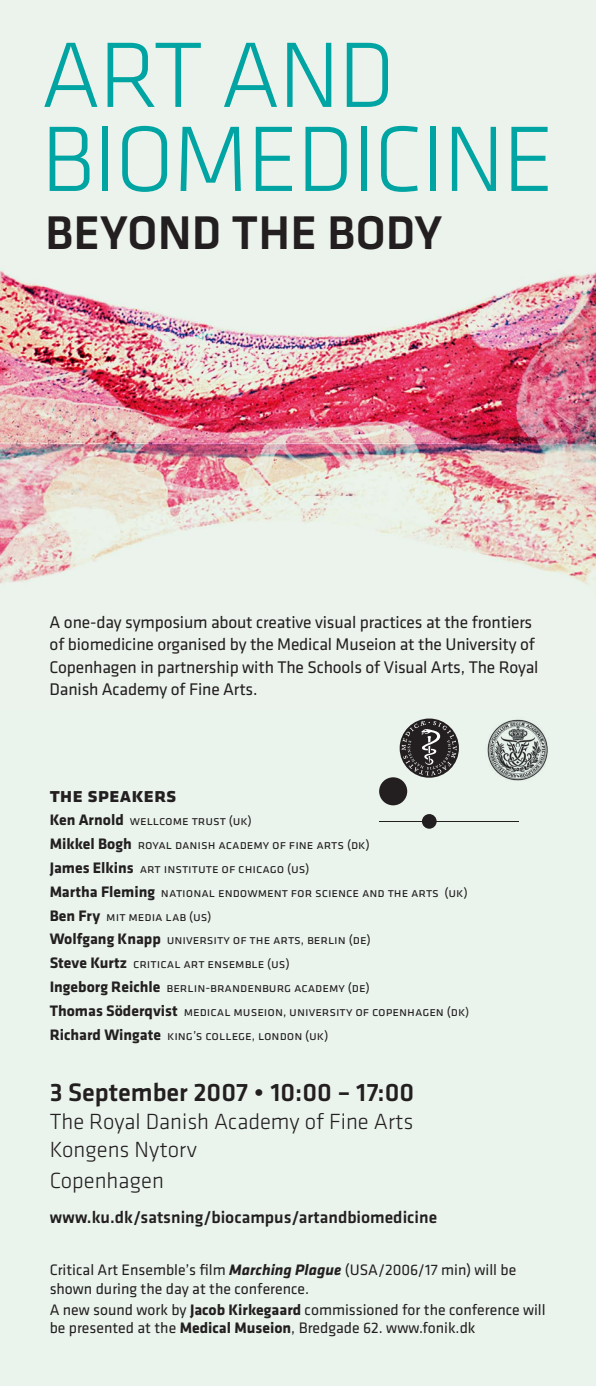
<style>
.page{position:relative;width:596px;height:1386px;background:#fff}
.page>*{position:absolute;margin:0;border:0;box-sizing:border-box;transform-origin:0 0}
.t1{font:300 96.25px/84px "Klavika";letter-spacing:-.02em;color:#00a4a2}
.t2{font:500 49px "Klavika";color:#231f20}
.t3{font:500 26.25px "Klavika";color:#231f20}
.t4{font:300 22.75px/28px "Klavika";color:#231f20}
.t5{font:700 21px "Klavika";color:#231f20}
.t6{font:17.5px/22.4px "Klavika";letter-spacing:-.01em;color:#231f20}
.t7{font:500 17.5px "Klavika";color:#231f20}
.t8{font:15.75px/18.2px "Klavika";color:#231f20}
.t9{font:13.12px/23.8px "Klavika";color:#231f20}
.s1{font-weight:700;font-size:15.75px}
.s2{font-size:12.25px}
.s3{font-weight:700;font-style:italic}
.s4{font-weight:700}
</style>
<div class="page">
<img style="left:0;top:0;width:595px;height:714px">
<div style="left:0;top:714px;width:595px;height:672px;background:#eaf4ed"></div>
<svg style="left:399px;top:719px;width:59px;height:59px"></svg>
<div style="left:379px;top:777px;width:28px;height:28px;background:#231f20;border-radius:50%"></div>
<div style="left:421px;top:814px;width:15px;height:15px;background:#231f20;border-radius:50%"></div>
<hr style="left:379px;top:821px;width:139px;height:1px;background:#231f20">
<svg style="left:401px;top:721px;width:55px;height:54px;background:#575655"></svg>
<img style="left:485px;top:718px;width:64px;height:64px">
<h1 class="t1" style="left:41px;top:35px;width:514px">ART AND<br>BIOMEDICINE</h1>
<h2 class="t2" style="left:45px;top:206px;width:398px">BEYOND THE BODY</h2>
<h3 class="t6" style="left:50px;top:611px;width:490px">A one-day symposium about creative visual practices at the frontiers of biomedicine organised by the Medical Museion at the University of Copenhagen in partnership with The Schools of Visual Arts, The Royal Danish Academy of Fine Arts.</h3>
<h3 class="t5" style="left:50px;top:783px;width:128px">the speakers</h3>
<p class="t9" style="left:50px;top:809px;width:420px"><span class="s1">Ken Arnold</span> wellcome trust (uk)<br><span class="s1">Mikkel Bogh</span> royal danish academy of fine arts (dk)<br><span class="s1">James Elkins</span> art institute of chicago (us)<br><span class="s1">Martha Fleming</span> national endowment for science and the arts (uk)<br><span class="s1">Ben Fry</span> mit media lab (us)<br><span class="s1">Wolfgang Knapp</span> university of the arts, berlin (de)<br><span class="s1">Steve Kurtz</span> critical art ensemble (us)<br><span class="s1">Ingeborg Reichle</span> berlin-brandenburg academy (de)<br><span class="s1">Thomas Söderqvist</span> medical museion, university of copenhagen (dk<span class="s2">)<br></span><span class="s1">Richard Wingate</span> king’s college, london (uk)</p>
<h3 class="t3" style="left:50px;top:1078px;width:366px">3 September 2007 • 10:00 – 17:00</h3>
<h3 class="t4" style="left:50px;top:1108px;width:365px">The Royal Danish Academy of Fine Arts<br>Kongens Nytorv</h3>
<h3 class="t4" style="left:50px;top:1167px;width:116px">Copenhagen</h3>
<h3 class="t7" style="left:50px;top:1208px;width:389px">www.ku.dk/satsning/biocampus/artandbiomedicine</h3>
<p class="t8" style="left:50px;top:1261px;width:468px">Critical Art Ensemble’s film <span class="s3">Marching Plague</span> (USA/2006/17 min) will be shown during the day at the conference.</p>
<p class="t8" style="left:50px;top:1301px;width:497px">A new sound work by <span class="s4">Jacob Kirkegaard</span> commissioned for the conference will be presented at the <span class="s4">Medical Museion</span>, Bredgade 62. www.fonik.dk</p>
</div>
